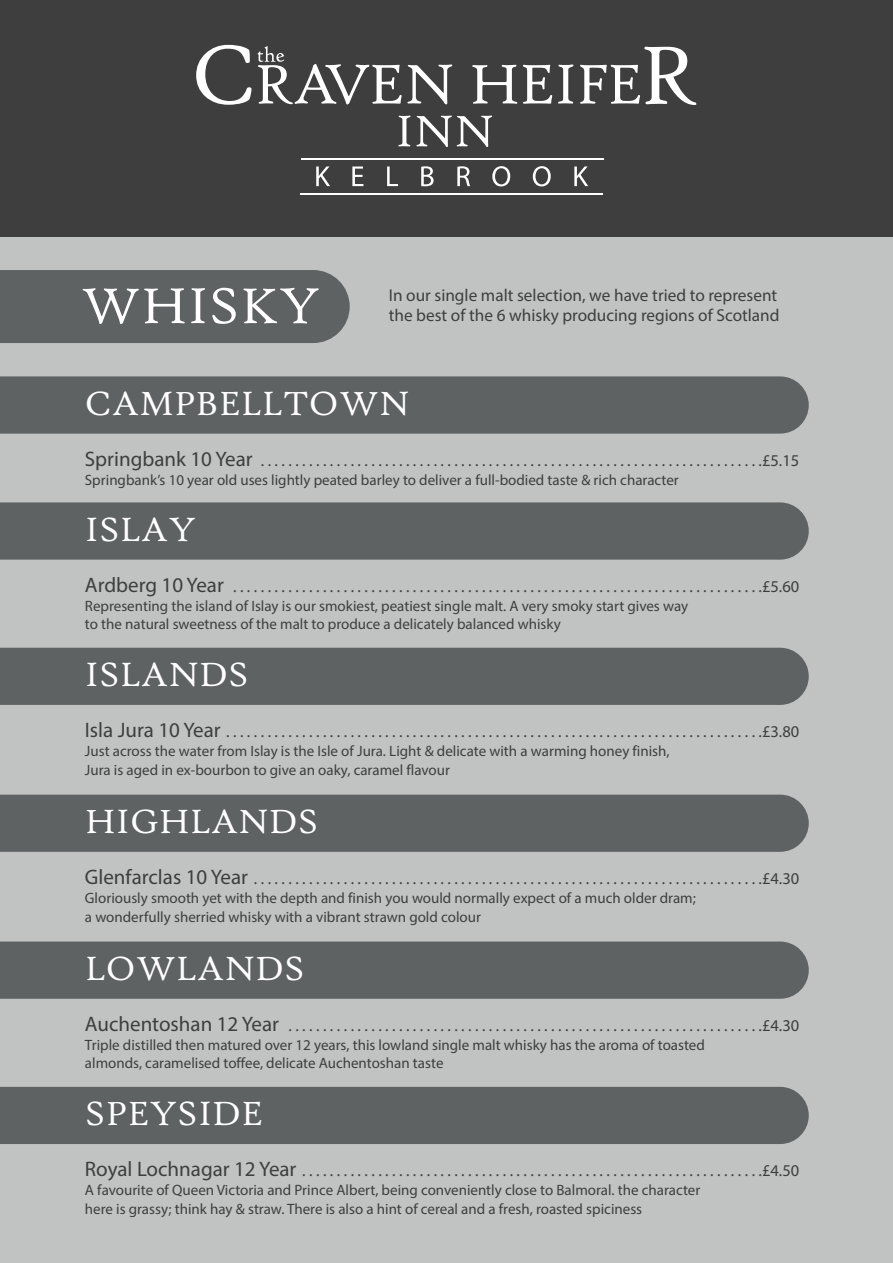
<style>
.page{position:relative;width:893px;height:1263px;background:#c1c3c2}
.page>*{position:absolute;margin:0;border:0;box-sizing:border-box;transform-origin:0 0}
.t1{font:54px "High Tower Text";color:#fff}
.t2{font:36px "High Tower Text";color:#fff}
.t3{font:17.25px/19.5px "Myriad Pro";color:#3e3e3f}
.t4{font:16.5px "Myriad Pro";color:#3e3e3f}
.t5{font:15px/18.8px "Myriad Pro";color:#3e3e3f}
.s1{font-size:21px}
</style>
<div class="page">
<div style="left:0;top:270px;width:350px;height:73px;background:#5e6262"></div>
<div style="left:0;top:376px;width:809px;height:58px;background:#5e6262"></div>
<div style="left:0;top:502px;width:809px;height:58px;background:#5e6262"></div>
<div style="left:0;top:648px;width:809px;height:57px;background:#5e6262"></div>
<div style="left:0;top:795px;width:809px;height:57px;background:#5e6262"></div>
<div style="left:0;top:941px;width:809px;height:58px;background:#5e6262"></div>
<div style="left:0;top:1087px;width:809px;height:57px;background:#5e6262"></div>
<div style="left:0;top:0;width:893px;height:237px;background:#3e3e3f"></div>
<svg style="left:472px;top:65px;width:45px;height:39px"></svg>
<svg style="left:523px;top:65px;width:29px;height:39px"></svg>
<svg style="left:558px;top:64px;width:15px;height:40px"></svg>
<svg style="left:398px;top:116px;width:12px;height:30px"></svg>
<svg style="left:416px;top:116px;width:76px;height:31px"></svg>
<svg style="left:258px;top:46px;width:194px;height:59px"></svg>
<svg style="left:196px;top:45px;width:56px;height:60px"></svg>
<svg style="left:580px;top:47px;width:116px;height:58px"></svg>
<svg style="left:316px;top:166px;width:14px;height:20px"></svg>
<svg style="left:352px;top:166px;width:11px;height:20px"></svg>
<svg style="left:387px;top:166px;width:11px;height:20px"></svg>
<svg style="left:421px;top:166px;width:13px;height:20px"></svg>
<svg style="left:457px;top:166px;width:13px;height:20px"></svg>
<svg style="left:492px;top:166px;width:18px;height:20px"></svg>
<svg style="left:533px;top:166px;width:18px;height:20px"></svg>
<svg style="left:574px;top:166px;width:14px;height:20px"></svg>
<hr style="left:301px;top:159px;width:303px;height:1px;background:#fff">
<hr style="left:300px;top:193px;width:303px;height:1px;background:#fff">
<h1 class="t1" style="left:80px;top:273px;width:241px">WHISKY</h1>
<p class="t3" style="left:389px;top:287px;width:392px">In our single malt selection, we have tried to represent the best of the 6 whisky producing regions of Scotland</p>
<h2 class="t2" style="left:85px;top:381px;width:326px">CAMPBELLTOWN</h2>
<p class="t4" style="left:85px;top:454px;width:716px"><span class="s1">Springbank 10 Year</span> . . . . . . . . . . . . . . . . . . . . . . . . . . . . . . . . . . . . . . . . . . . . . . . . . . . . . . . . . . . . . . . . . . . . . . . . .£5.15</p>
<p class="t5" style="left:85px;top:471px;width:595px">Springbank’s 10 year old uses lightly peated barley to deliver a full-bodied taste &amp; rich character</p>
<h2 class="t2" style="left:85px;top:507px;width:113px">ISLAY</h2>
<p class="t4" style="left:85px;top:580px;width:716px"><span class="s1">Ardberg 10 Year</span> . . . . . . . . . . . . . . . . . . . . . . . . . . . . . . . . . . . . . . . . . . . . . . . . . . . . . . . . . . . . . . . . . . . . . . . . . . . . .£5.60</p>
<p class="t5" style="left:85px;top:597px;width:605px">Representing the island of Islay is our smokiest, peatiest single malt. A very smoky start gives way to the natural sweetness of the malt to produce a delicately balanced whisky</p>
<h2 class="t2" style="left:85px;top:652px;width:166px">ISLANDS</h2>
<p class="t4" style="left:85px;top:725px;width:716px"><span class="s1">Isla Jura 10 Year</span> . . . . . . . . . . . . . . . . . . . . . . . . . . . . . . . . . . . . . . . . . . . . . . . . . . . . . . . . . . . . . . . . . . . . . . . . . . . . . .£3.80</p>
<p class="t5" style="left:85px;top:743px;width:586px">Just across the water from Islay is the Isle of Jura. Light &amp; delicate with a warming honey finish,<br>Jura is aged in ex-bourbon to give an oaky, caramel flavour</p>
<h2 class="t2" style="left:85px;top:799px;width:235px">HIGHLANDS</h2>
<p class="t4" style="left:85px;top:872px;width:716px"><span class="s1">Glenfarclas 10 Year</span> . . . . . . . . . . . . . . . . . . . . . . . . . . . . . . . . . . . . . . . . . . . . . . . . . . . . . . . . . . . . . . . . . . . . . . . . . .£4.30</p>
<p class="t5" style="left:85px;top:889px;width:612px">Gloriously smooth yet with the depth and finish you would normally expect of a much older dram; a wonderfully sherried whisky with a vibrant strawn gold colour</p>
<h2 class="t2" style="left:85px;top:946px;width:222px">LOWLANDS</h2>
<p class="t4" style="left:85px;top:1019px;width:716px"><span class="s1">Auchentoshan 12 Year</span> . . . . . . . . . . . . . . . . . . . . . . . . . . . . . . . . . . . . . . . . . . . . . . . . . . . . . . . . . . . . . . . . . . . . .£4.30</p>
<p class="t5" style="left:85px;top:1036px;width:621px">Triple distilled then matured over 12 years, this lowland single malt whisky has the aroma of toasted almonds, caramelised toffee, delicate Auchentoshan taste</p>
<h2 class="t2" style="left:85px;top:1092px;width:180px">SPEYSIDE</h2>
<p class="t4" style="left:85px;top:1164px;width:716px"><span class="s1">Royal Lochnagar 12 Year</span> . . . . . . . . . . . . . . . . . . . . . . . . . . . . . . . . . . . . . . . . . . . . . . . . . . . . . . . . . . . . . . . . . . .£4.50</p>
<p class="t5" style="left:85px;top:1182px;width:617px">A favourite of Queen Victoria and Prince Albert, being conveniently close to Balmoral. the character here is grassy; think hay &amp; straw. There is also a hint of cereal and a fresh, roasted spiciness</p>
</div>
